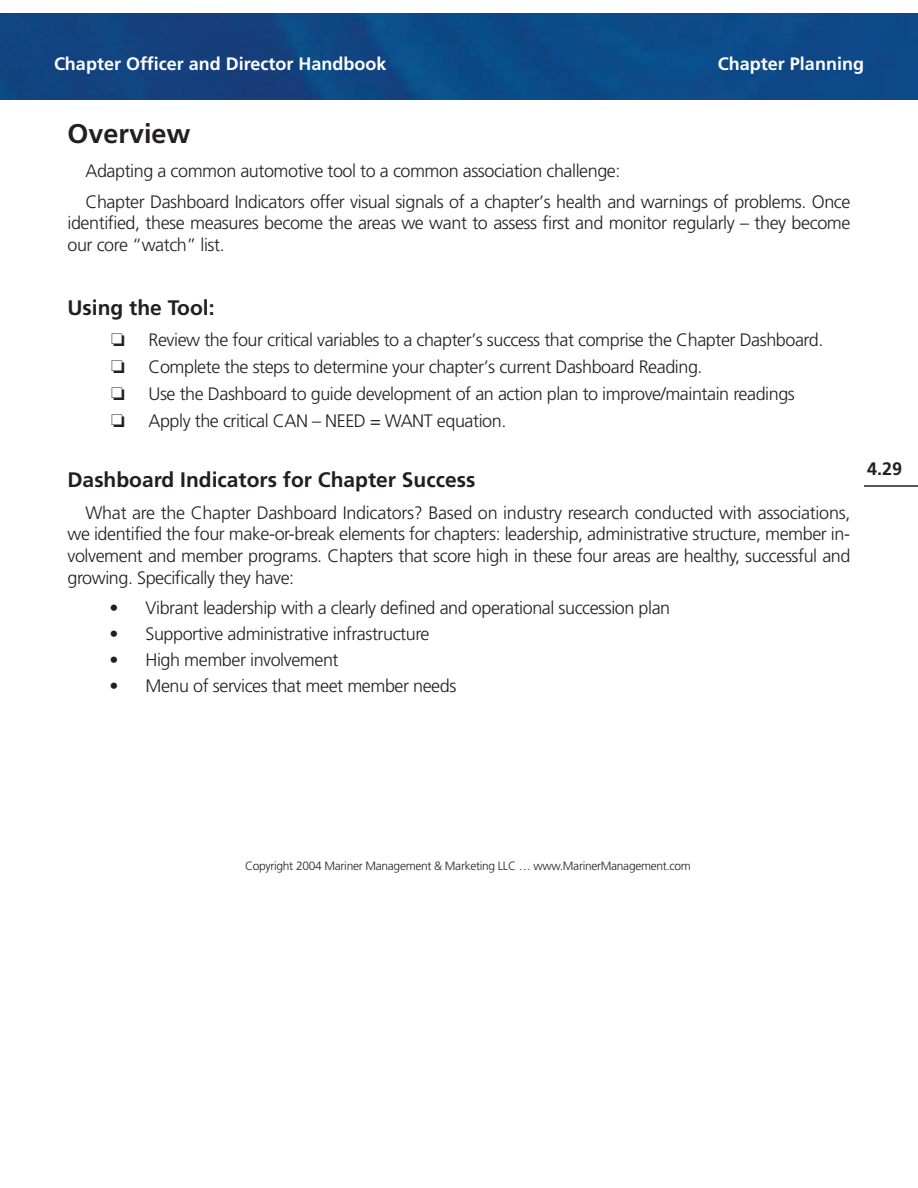
<style>
.page{position:relative;width:918px;height:1188px;background:#fff}
.page>*{position:absolute;margin:0;border:0;box-sizing:border-box;transform-origin:0 0}
.t1{font:700 27px "Frutiger";color:#231f20}
.t2{font:700 21px "Frutiger";color:#231f20}
.t3{font:300 18px/21.6px "Frutiger";letter-spacing:-.025em;color:#231f20}
.t4{font:700 18px "Frutiger";color:#fff}
.t5{font:700 18px "Frutiger";color:#231f20}
.t6{font:300 12px "Frutiger";letter-spacing:-.025em;color:#231f20}
</style>
<div class="page">
<img style="left:0;top:14px;width:918px;height:85px">
<hr style="left:864px;top:485px;width:54px;height:2px;background:#231f20">
<p class="t4" style="left:54px;top:56px;width:334px">Chapter Officer and Director Handbook</p>
<p class="t4" style="left:718px;top:56px;width:148px">Chapter Planning</p>
<h1 class="t1" style="left:68px;top:123px;width:125px">Overview</h1>
<p class="t3" style="left:86px;top:157px;width:767px;line-height:30.6px">Adapting a common automotive tool to a common association challenge:<br>Chapter Dashboard Indicators offer visual signals of a chapter’s health and warnings of problems. Once</p>
<p class="t3" style="left:68px;top:214px;width:785px">identified, these measures become the areas we want to assess first and monitor regularly – they become our core “watch” list.</p>
<p class="t2" style="left:68px;top:299px;width:149px">Using the Tool:</p>
<p class="t3" style="left:111px;top:331px;width:714px">□ Review the four critical variables to a chapter’s success that comprise the Chapter Dashboard.</p>
<p class="t3" style="left:111px;top:358px;width:593px">□ Complete the steps to determine your chapter’s current Dashboard Reading.</p>
<p class="t3" style="left:111px;top:385px;width:685px">□ Use the Dashboard to guide development of an action plan to improve/maintain readings</p>
<p class="t3" style="left:111px;top:411px;width:397px">□ Apply the critical CAN – NEED = WANT equation.</p>
<p class="t2" style="left:68px;top:471px;width:409px">Dashboard Indicators for Chapter Success</p>
<p class="t3" style="left:68px;top:503px;width:785px;text-align:justify;text-indent:18px">What are the Chapter Dashboard Indicators? Based on industry research conducted with associations, we identified the four make-or-break elements for chapters: leadership, administrative structure, member in&shy;volvement and member programs. Chapters that score high in these four areas are healthy, successful and growing. Specifically they have:</p>
<p class="t3" style="left:110px;top:598px;width:562px">• Vibrant leadership with a clearly defined and operational succession plan</p>
<p class="t3" style="left:110px;top:625px;width:322px">• Supportive administrative infrastructure</p>
<p class="t3" style="left:110px;top:651px;width:231px">• High member involvement</p>
<p class="t3" style="left:110px;top:677px;width:348px">• Menu of services that meet member needs</p>
<p class="t5" style="left:867px;top:461px;width:37px">4.29</p>
<p class="t6" style="left:245px;top:861px;width:447px">Copyright 2004 Mariner Management &amp; Marketing LLC … www.MarinerManagement.com</p>
</div>
